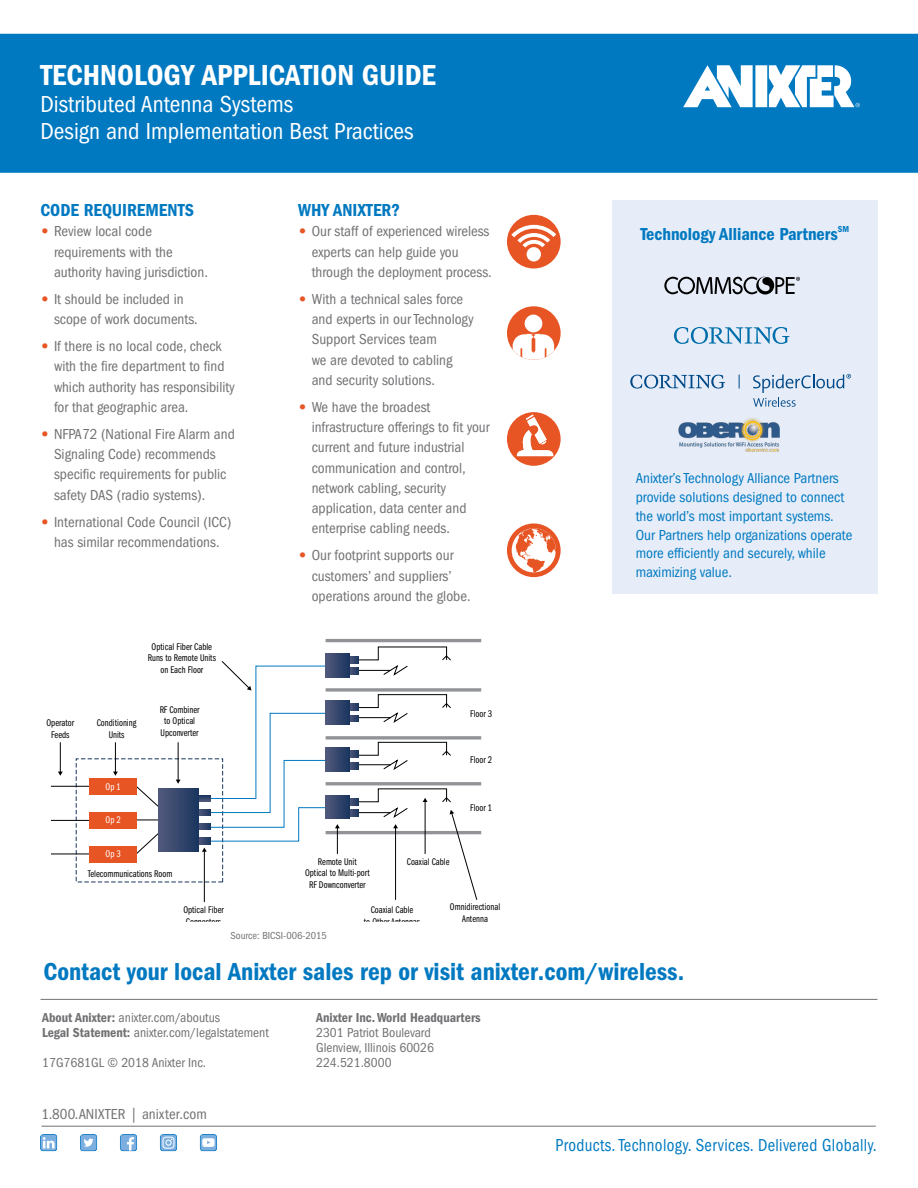
<style>
.page{position:relative;width:918px;height:1188px;background:#fff}
.page>*{position:absolute;margin:0;border:0;box-sizing:border-box;transform-origin:0 0}
.t1{font:30px "ITC Franklin Gothic Std Dm Cd";color:#fff}
.t2{font:25.5px "ITC Franklin Gothic Std Dm Cd";color:#0079c1}
.t3{font:condensed 24px/27px "ITC Franklin Gothic Std";color:#fff}
.t4{font:18px "ITC Franklin Gothic Std Dm Cd";color:#0079c1}
.t5{font:condensed 18px "ITC Franklin Gothic Std";letter-spacing:.02em;color:#0079c1;scale:.93 1}
.t6{font:condensed 15px/20.2px "ITC Franklin Gothic Std";color:#717073}
.t7{font:condensed 15px/18.8px "ITC Franklin Gothic Std";color:#0079c1}
.t8{font:condensed 13.5px/15px "ITC Franklin Gothic Std";color:#717073}
.t9{font:13.5px "ITC Franklin Gothic Std Dm Cd";color:#717073}
.t10{font:condensed 10.5px "ITC Franklin Gothic Std";color:#717073}
.t11{font:10.05px/11.7px "ITC Franklin Gothic Std Bk Cp";color:#000;text-align:center}
.t12{font:10.05px "ITC Franklin Gothic Std Bk Cp";color:#fff}
.s1{font-family:"ITC Franklin Gothic Std Hvy";font-stretch:normal;color:#e75525}
.s2{font-family:"ITC Franklin Gothic Std Dm Cd";font-stretch:normal}
</style>
<div class="page">
<div style="left:0;top:34px;width:918px;height:139px;background:#0079c1"></div>
<div style="left:755px;top:65px;width:12px;height:42px;background:#fff"></div>
<svg style="left:683px;top:65px;width:70px;height:42px"></svg>
<svg style="left:769px;top:65px;width:91px;height:42px"></svg>
<div style="left:612px;top:200px;width:266px;height:394px;background:#e6edf8"></div>
<div style="left:507px;top:306px;width:54px;height:54px;background:#e75525;border-radius:50%"></div>
<svg style="left:513px;top:315px;width:41px;height:45px"></svg>
<div style="left:507px;top:412px;width:54px;height:54px;background:#e75525;border-radius:50%"></div>
<svg style="left:517px;top:417px;width:36px;height:39px"></svg>
<svg style="left:507px;top:523px;width:54px;height:54px"></svg>
<svg style="left:512px;top:527px;width:45px;height:45px"></svg>
<div style="left:507px;top:215px;width:54px;height:53px;background:#e75525;border-radius:50%"></div>
<svg style="left:511px;top:225px;width:45px;height:23px"></svg>
<div style="left:527px;top:247px;width:14px;height:14px;background:#fff;border-radius:50%"></div>
<hr style="left:51px;top:786px;width:40px;height:1px;background:#000">
<hr style="left:51px;top:820px;width:40px;height:1px;background:#000">
<hr style="left:51px;top:854px;width:40px;height:1px;background:#000">
<svg style="left:137px;top:786px;width:24px;height:23px"></svg>
<svg style="left:137px;top:820px;width:22px;height:1px"></svg>
<svg style="left:137px;top:830px;width:26px;height:24px"></svg>
<hr style="left:326px;top:639px;width:155px;height:3px;background:#919396">
<svg style="left:326px;top:688px;width:155px;height:4px"></svg>
<svg style="left:326px;top:736px;width:155px;height:4px"></svg>
<hr style="left:326px;top:782px;width:155px;height:3px;background:#919396">
<hr style="left:326px;top:831px;width:155px;height:3px;background:#919396">
<hr style="left:60px;top:742px;width:1px;height:30px;background:#000">
<svg style="left:58px;top:772px;width:5px;height:4px"></svg>
<hr style="left:115px;top:742px;width:1px;height:30px;background:#000">
<svg style="left:113px;top:772px;width:5px;height:4px"></svg>
<hr style="left:178px;top:742px;width:1px;height:38px;background:#000">
<svg style="left:176px;top:780px;width:5px;height:4px"></svg>
<hr style="left:204px;top:851px;width:1px;height:51px;background:#000">
<svg style="left:335px;top:824px;width:5px;height:30px"></svg>
<div style="left:90px;top:778px;width:47px;height:17px;background:#e75525"></div>
<div style="left:90px;top:812px;width:47px;height:17px;background:#e75525"></div>
<div style="left:90px;top:846px;width:47px;height:16px;background:#e75525"></div>
<svg style="left:349px;top:646px;width:102px;height:30px"></svg>
<svg style="left:348px;top:694px;width:103px;height:29px"></svg>
<svg style="left:348px;top:742px;width:103px;height:28px"></svg>
<svg style="left:348px;top:788px;width:129px;height:112px"></svg>
<svg style="left:198px;top:661px;width:128px;height:191px"></svg>
<div style="left:159px;top:789px;width:39px;height:62px;background:linear-gradient(to right,#51597b,#1c365f)"></div>
<svg style="left:326px;top:653px;width:23px;height:24px"></svg>
<svg style="left:326px;top:701px;width:23px;height:23px"></svg>
<svg style="left:326px;top:748px;width:23px;height:23px"></svg>
<svg style="left:326px;top:795px;width:23px;height:24px"></svg>
<hr style="left:40px;top:999px;width:838px;height:1px;background:#717073">
<hr style="left:41px;top:1126px;width:835px;height:1px;background:#717073">
<svg style="left:664px;top:277px;width:136px;height:18px"></svg>
<svg style="left:674px;top:327px;width:115px;height:17px"></svg>
<img style="left:679px;top:418px;width:101px;height:34px">
<svg style="left:630px;top:375px;width:95px;height:14px"></svg>
<svg style="left:739px;top:375px;width:1px;height:14px"></svg>
<svg style="left:753px;top:374px;width:98px;height:33px"></svg>
<svg style="left:120px;top:1134px;width:17px;height:17px"></svg>
<svg style="left:80px;top:1134px;width:17px;height:17px"></svg>
<svg style="left:200px;top:1134px;width:17px;height:17px"></svg>
<svg style="left:40px;top:1134px;width:17px;height:17px"></svg>
<svg style="left:160px;top:1134px;width:17px;height:17px"></svg>
<h1 class="t1" style="left:40px;top:58px;width:397px">TECHNOLOGY APPLICATION GUIDE</h1>
<h3 class="t3" style="left:40px;top:91px;width:375px">Distributed Antenna Systems<br>Design and Implementation Best Practices</h3>
<p class="t4" style="left:40px;top:200px;width:155px">CODE REQUIREMENTS</p>
<p class="t6" style="left:54px;top:221px;width:156px;text-indent:-14px"><span class="s1">•</span> Review local code requirements with the authority having jurisdiction.</p>
<p class="t6" style="left:54px;top:289px;width:145px;text-indent:-14px"><span class="s1">•</span> It should be included in scope of work documents.</p>
<p class="t6" style="left:54px;top:336px;width:182px;text-indent:-14px"><span class="s1">•</span> If there is no local code, check with the fire department to find which authority has responsibility for that geographic area.</p>
<p class="t6" style="left:54px;top:424px;width:182px;text-indent:-14px"><span class="s1">•</span> NFPA72 (National Fire Alarm and<br>Signaling Code) recommends specific requirements for public safety DAS (radio systems).</p>
<p class="t6" style="left:40px;top:512px;width:192px;text-align:center"><span class="s1">•</span> International Code Council (ICC) has similar recommendations.</p>
<p class="t11" style="left:148px;top:641px;width:70px">Optical Fiber Cable<br>Runs to Remote Units on Each Floor</p>
<p class="t11" style="left:46px;top:717px;width:29px">Operator<br>Feeds</p>
<p class="t11" style="left:97px;top:717px;width:41px">Conditioning<br>Units</p>
<p class="t11" style="left:160px;top:704px;width:41px">RF Combiner to Optical<br>Upconverter</p>
<p class="t12" style="left:106px;top:781px;width:17px">Op 1</p>
<p class="t12" style="left:106px;top:815px;width:17px">Op 2</p>
<p class="t12" style="left:106px;top:848px;width:17px">Op 3</p>
<p class="t11" style="left:88px;top:868px;width:86px">Telecommunications Room</p>
<p class="t11" style="left:183px;top:904px;width:42px;text-align:left">Optical Fiber<br>Connectors</p>
<p class="t4" style="left:298px;top:200px;width:103px">WHY ANIXTER?</p>
<p class="t6" style="left:312px;top:221px;width:182px;text-indent:-14px"><span class="s1">•</span> Our staff of experienced wireless experts can help guide you through the deployment process.</p>
<p class="t6" style="left:312px;top:289px;width:164px;text-indent:-14px"><span class="s1">•</span> With a technical sales force and experts in our Technology<br>Support Services team<br>we are devoted to cabling and security solutions.</p>
<p class="t6" style="left:312px;top:397px;width:179px;text-indent:-14px"><span class="s1">•</span> We have the broadest infrastructure offerings to fit your current and future industrial communication and control, network cabling, security application, data center and enterprise cabling needs.</p>
<p class="t6" style="left:312px;top:545px;width:160px;text-indent:-14px"><span class="s1">•</span> Our footprint supports our customers’ and suppliers’ operations around the globe.</p>
<p class="t11" style="left:470px;top:708px;width:23px">Floor 3</p>
<p class="t11" style="left:470px;top:754px;width:23px">Floor 2</p>
<p class="t11" style="left:470px;top:802px;width:23px">Floor 1</p>
<p class="t11" style="left:407px;top:856px;width:44px">Coaxial Cable</p>
<p class="t11" style="left:305px;top:856px;width:66px">Remote Unit<br>Optical to Multi-port<br>RF Downconverter</p>
<p class="t11" style="left:364px;top:904px;width:58px">Coaxial Cable<br>to Other Antennas</p>
<p class="t11" style="left:450px;top:901px;width:52px">Omnidirectional<br>Antenna</p>
<p class="t10" style="left:231px;top:929px;width:98px">Source: BICSI-006-2015</p>
<p class="t4" style="left:640px;top:224px;width:210px">Technology Alliance Partners<sup>SM</sup></p>
<p class="t7" style="left:636px;top:469px;width:218px">Anixter’s Technology Alliance Partners provide solutions designed to connect the world’s most important systems.<br>Our Partners help organizations operate more efficiently and securely, while maximizing value.</p>
<h2 class="t2" style="left:44px;top:957px;width:642px">Contact your local Anixter sales rep or visit anixter.com/wireless.</h2>
<p class="t8" style="left:42px;top:1010px;width:228px"><span class="s2">About Anixter:</span> anixter.com/aboutus<br><span class="s2">Legal Statement:</span> anixter.com/legalstatement</p>
<p class="t8" style="left:42px;top:1055px;width:165px">17G7681GL © 2018 Anixter Inc.</p>
<p class="t6" style="left:41px;top:1104px;width:167px">1.800.ANIXTER | anixter.com</p>
<p class="t9" style="left:316px;top:1010px;width:166px">Anixter Inc. World Headquarters</p>
<p class="t8" style="left:316px;top:1025px;width:119px">2301 Patriot Boulevard<br>Glenview, Illinois 60026<br>224.521.8000</p>
<p class="t5" style="left:556px;top:1134px;width:347px">Products. Technology. Services. Delivered Globally.</p>
</div>
